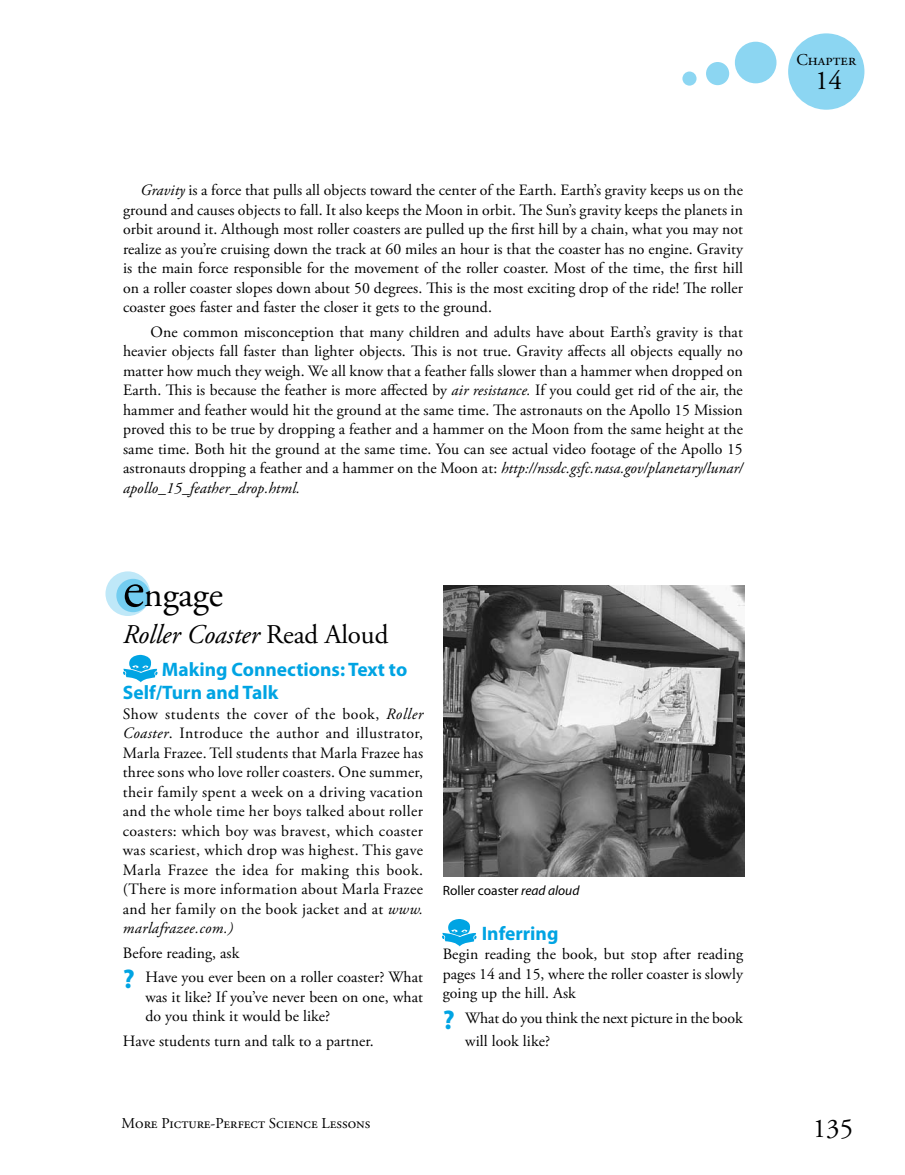
<style>
.page{position:relative;width:905px;height:1175px;background:#fff}
.page>*{position:absolute;margin:0;border:0;box-sizing:border-box;transform-origin:0 0}
.t1{font:36px "Adobe Garamond Pro";color:#000}
.t2{font:italic 27px "Adobe Garamond Pro";letter-spacing:-.005em;color:#000}
.t3{font:27px "Adobe Garamond Pro";color:#000}
.t4{font:700 19.5px/23.4px "Myriad Pro";color:#00a4e3}
.t5{font:16.5px "Adobe Garamond Pro";color:#000}
.t6{font:15.75px/19.5px "Adobe Garamond Pro";letter-spacing:.005em;color:#000;text-align:justify}
.t7{font:15px "Adobe Garamond Pro";color:#000}
.t8{font:13.5px "Myriad Pro";color:#000}
.s1{font-style:italic}
.s2{font-size:54px}
.s3{font-style:normal}
.s4{font-family:"Myriad Pro";font-weight:700;font-size:27px;color:#00a4e3}
</style>
<div class="page">
<div style="left:788px;top:33px;width:76px;height:77px;background:#8cd6f2;border-radius:50%"></div>
<div style="left:734px;top:42px;width:42px;height:41px;background:#8cd6f2;border-radius:50%"></div>
<div style="left:706px;top:62px;width:23px;height:23px;background:#8cd6f2;border-radius:50%"></div>
<div style="left:682px;top:71px;width:14px;height:15px;background:#8cd6f2;border-radius:50%"></div>
<div style="left:105px;top:571px;width:45px;height:45px;background:#bfe8f8;border-radius:50%"></div>
<div style="left:116px;top:579px;width:34px;height:33px;background:#73cdf0;border-radius:50%"></div>
<svg style="left:123px;top:655px;width:35px;height:27px"></svg>
<img style="left:443px;top:585px;width:301px;height:291px">
<svg style="left:442px;top:919px;width:35px;height:27px"></svg>
<p class="t6" style="left:123px;top:181px;width:621px;text-indent:17px"><span class="s1">Gravity</span> is a force that pulls all objects toward the center of the Earth. Earth’s gravity keeps us on the ground and causes objects to fall. It also keeps the Moon in orbit. The Sun’s gravity keeps the planets in orbit around it. Although most roller coasters are pulled up the first hill by a chain, what you may not realize as you’re cruising down the track at 60 miles an hour is that the coaster has no engine. Gravity is the main force responsible for the movement of the roller coaster. Most of the time, the first hill on a roller coaster slopes down about 50 degrees. This is the most exciting drop of the ride! The roller coaster goes faster and faster the closer it gets to the ground.</p>
<p class="t6" style="left:123px;top:322px;width:621px;text-indent:27px">One common misconception that many children and adults have about Earth’s gravity is that heavier objects fall faster than lighter objects. This is not true. Gravity affects all objects equally no matter how much they weigh. We all know that a feather falls slower than a hammer when dropped on Earth. This is because the feather is more affected by <span class="s1">air resistance.</span> If you could get rid of the air, the hammer and feather would hit the ground at the same time. The astronauts on the Apollo 15 Mission proved this to be true by dropping a feather and a hammer on the Moon from the same height at the same time. Both hit the ground at the same time. You can see actual video footage of the Apollo 15 astronauts dropping a feather and a hammer on the Moon at: <span class="s1">http://nssdc.gsfc.nasa.gov/planetary/lunar/ apollo_15_feather_drop.html.</span></p>
<h1 class="t1" style="left:123px;top:573px;width:102px"><span class="s2">e</span>ngage</h1>
<h2 class="t2" style="left:123px;top:618px;width:267px">Roller Coaster <span class="s3">Read Aloud</span></h2>
<p class="t4" style="left:123px;top:658px;width:286px;text-indent:39px">Making Connections: Text to<br>Self/Turn and Talk</p>
<p class="t6" style="left:123px;top:704px;width:302px">Show students the cover of the book, <span class="s1">Roller Coaster</span>. Introduce the author and illustrator, Marla Frazee. Tell students that Marla Frazee has three sons who love roller coasters. One summer, their family spent a week on a driving vacation and the whole time her boys talked about roller coasters: which boy was bravest, which coaster was scariest, which drop was highest. This gave Marla Frazee the idea for making this book. (There is more information about Marla Frazee and her family on the book jacket and at <span class="s1">www. marlafrazee.com.)</span></p>
<p class="t6" style="left:123px;top:941px;width:301px;line-height:24.3px">Before reading, ask<br><span class="s4">?</span> Have you ever been on a roller coaster? What</p>
<p class="t6" style="left:145px;top:987px;width:279px">was it like? If you’ve never been on one, what do you think it would be like?</p>
<p class="t6" style="left:123px;top:1031px;width:252px">Have students turn and talk to a partner.</p>
<p class="t8" style="left:442px;top:883px;width:138px">Roller coaster <span class="s1">read aloud</span></p>
<p class="t4" style="left:481px;top:921px;width:78px">Inferring</p>
<p class="t6" style="left:442px;top:945px;width:302px">Begin reading the book, but stop after reading pages 14 and 15, where the roller coaster is slowly going up the hill. Ask</p>
<p class="t6" style="left:465px;top:1006px;width:279px;line-height:23.2px;text-indent:-22px"><span class="s4">?</span> What do you think the next picture in the book will look like?</p>
<p class="t5" style="left:796px;top:50px;width:61px">Chapter</p>
<h2 class="t3" style="left:815px;top:64px;width:28px">14</h2>
<p class="t7" style="left:122px;top:1114px;width:250px">More Picture-Perfect Science Lessons</p>
<h2 class="t3" style="left:812px;top:1111px;width:42px">135</h2>
</div>
